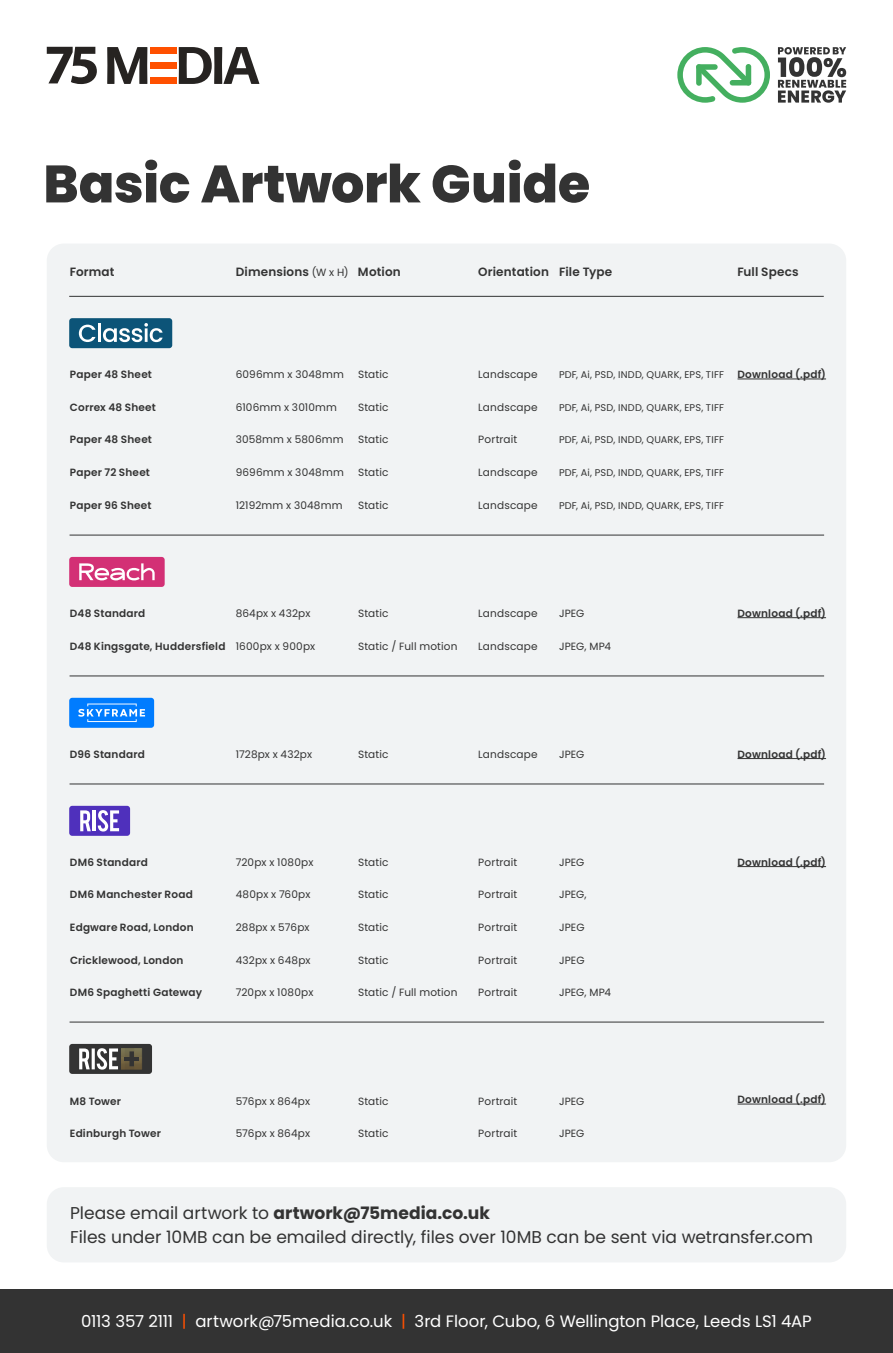
<style>
.page{position:relative;width:893px;height:1353px;background:#fff}
.page>*{position:absolute;margin:0;border:0;box-sizing:border-box;transform-origin:0 0}
.t1{font:800 52.5px "Poppins";letter-spacing:-.005em;color:#333}
.t2{font:17.1px/24px "Poppins";color:#333}
.t3{font:16.5px "Poppins";color:#fff}
.t4{font:600 12px "Poppins";letter-spacing:.015em;color:#333}
.t5{font:10.5px "Poppins";letter-spacing:.015em;color:#333}
.t6{font:600 10.5px "Poppins";letter-spacing:.02em;color:#333}
.t7{font:9.75px "Poppins";letter-spacing:.02em;color:#333}
.s1{font-weight:400;font-size:10.5px}
.s2{font-weight:400}
.s3{font-weight:700}
.s4{color:#ff5000}
</style>
<div class="page">
<svg style="left:47px;top:47px;width:50px;height:37px"></svg>
<svg style="left:107px;top:47px;width:40px;height:37px"></svg>
<svg style="left:179px;top:47px;width:33px;height:37px"></svg>
<div style="left:214px;top:47px;width:8px;height:37px;background:#262321"></div>
<svg style="left:223px;top:47px;width:36px;height:37px"></svg>
<div style="left:150px;top:62px;width:26px;height:6px;background:#ff5000"></div>
<div style="left:150px;top:47px;width:26px;height:6px;background:#ff5000"></div>
<div style="left:150px;top:78px;width:26px;height:6px;background:#ff5000"></div>
<div style="left:0;top:1289px;width:893px;height:64px;background:#333"></div>
<div style="left:47px;top:243px;width:799px;height:919px;background:#f1f3f4;border-radius:17px"></div>
<svg style="left:677px;top:47px;width:93px;height:56px"></svg>
<svg style="left:778px;top:47px;width:68px;height:56px"></svg>
<div style="left:47px;top:1187px;width:799px;height:75px;background:#f1f3f4;border-radius:17px"></div>
<hr style="left:69px;top:296px;width:755px;height:1px;background:#333">
<div style="left:69px;top:318px;width:103px;height:30px;background:#0c5478;border-radius:3px"></div>
<svg style="left:79px;top:325px;width:16px;height:17px"></svg>
<hr style="left:98px;top:324px;width:3px;height:18px;background:#fff">
<svg style="left:103px;top:323px;width:60px;height:19px"></svg>
<hr style="left:70px;top:535px;width:754px;height:1px;background:#333">
<hr style="left:737px;top:379px;width:89px;height:1px;background:#333">
<hr style="left:737px;top:1103px;width:89px;height:1px;background:#333">
<hr style="left:70px;top:675px;width:754px;height:1px;background:#333">
<hr style="left:737px;top:617px;width:89px;height:1px;background:#333">
<div style="left:69px;top:557px;width:96px;height:30px;background:#d33075;border-radius:3px"></div>
<svg style="left:79px;top:563px;width:76px;height:17px"></svg>
<hr style="left:70px;top:783px;width:754px;height:1px;background:#333">
<hr style="left:737px;top:758px;width:89px;height:1px;background:#333">
<div style="left:69px;top:698px;width:85px;height:30px;background:#007cff;border-radius:3px"></div>
<svg style="left:78px;top:703px;width:67px;height:19px"></svg>
<div style="left:69px;top:1044px;width:83px;height:30px;background:#333;border-radius:3px"></div>
<svg style="left:79px;top:1048px;width:63px;height:21px"></svg>
<hr style="left:70px;top:1022px;width:754px;height:1px;background:#333">
<hr style="left:737px;top:866px;width:89px;height:1px;background:#333">
<div style="left:69px;top:806px;width:61px;height:30px;background:#4f30bc;border-radius:3px"></div>
<svg style="left:80px;top:810px;width:11px;height:21px"></svg>
<hr style="left:93px;top:810px;width:3px;height:21px;background:#fff">
<svg style="left:98px;top:810px;width:21px;height:21px"></svg>
<h1 class="t1" style="left:43px;top:154px;width:548px">Basic Artwork Guide</h1>
<p class="t4" style="left:70px;top:265px;width:46px">Format</p>
<p class="t4" style="left:236px;top:265px;width:167px">Dimensions <span class="s1">(W x H)</span> Motion</p>
<p class="t4" style="left:478px;top:265px;width:135px">Orientation File Type</p>
<p class="t4" style="left:737px;top:265px;width:63px">Full Specs</p>
<p class="t6" style="left:70px;top:368px;width:84px">Paper 48 Sheet</p>
<p class="t5" style="left:236px;top:368px;width:110px">6096mm x 3048mm</p>
<p class="t5" style="left:358px;top:368px;width:32px">Static</p>
<p class="t5" style="left:478px;top:368px;width:61px">Landscape</p>
<p class="t7" style="left:559px;top:369px;width:167px">PDF, Ai, PSD, INDD, QUARK, EPS, TIFF</p>
<p class="t6" style="left:737px;top:368px;width:90px">Download (.pdf)</p>
<p class="t6" style="left:70px;top:401px;width:87px">Correx 48 Sheet</p>
<p class="t5" style="left:236px;top:401px;width:103px">6106mm x 3010mm</p>
<p class="t5" style="left:358px;top:401px;width:32px">Static</p>
<p class="t5" style="left:478px;top:401px;width:61px">Landscape</p>
<p class="t7" style="left:559px;top:402px;width:167px">PDF, Ai, PSD, INDD, QUARK, EPS, TIFF</p>
<p class="t6" style="left:70px;top:434px;width:84px">Paper 48 Sheet</p>
<p class="t5" style="left:236px;top:434px;width:109px">3058mm x 5806mm</p>
<p class="t5" style="left:358px;top:434px;width:32px">Static</p>
<p class="t5" style="left:478px;top:434px;width:41px">Portrait</p>
<p class="t7" style="left:559px;top:434px;width:167px">PDF, Ai, PSD, INDD, QUARK, EPS, TIFF</p>
<p class="t6" style="left:70px;top:466px;width:82px">Paper 72 Sheet</p>
<p class="t5" style="left:236px;top:466px;width:110px">9696mm x 3048mm</p>
<p class="t5" style="left:358px;top:466px;width:32px">Static</p>
<p class="t5" style="left:478px;top:466px;width:61px">Landscape</p>
<p class="t7" style="left:559px;top:467px;width:167px">PDF, Ai, PSD, INDD, QUARK, EPS, TIFF</p>
<p class="t6" style="left:70px;top:499px;width:83px">Paper 96 Sheet</p>
<p class="t5" style="left:236px;top:499px;width:108px">12192mm x 3048mm</p>
<p class="t5" style="left:358px;top:499px;width:32px">Static</p>
<p class="t5" style="left:478px;top:499px;width:61px">Landscape</p>
<p class="t7" style="left:559px;top:499px;width:167px">PDF, Ai, PSD, INDD, QUARK, EPS, TIFF</p>
<p class="t6" style="left:70px;top:607px;width:77px">D48 Standard</p>
<p class="t5" style="left:236px;top:607px;width:76px">864px x 432px</p>
<p class="t5" style="left:358px;top:607px;width:32px">Static</p>
<p class="t5" style="left:478px;top:607px;width:61px">Landscape</p>
<p class="t5" style="left:559px;top:607px;width:27px">JPEG</p>
<p class="t6" style="left:737px;top:607px;width:90px">Download (.pdf)</p>
<p class="t6" style="left:70px;top:640px;width:247px">D48 Kingsgate, Huddersfield <span class="s2">1600px x 900px</span></p>
<p class="t5" style="left:358px;top:640px;width:101px">Static / Full motion</p>
<p class="t5" style="left:478px;top:640px;width:61px">Landscape</p>
<p class="t5" style="left:559px;top:640px;width:54px">JPEG, MP4</p>
<p class="t6" style="left:70px;top:748px;width:76px">D96 Standard</p>
<p class="t5" style="left:236px;top:748px;width:78px">1728px x 432px</p>
<p class="t5" style="left:358px;top:748px;width:32px">Static</p>
<p class="t5" style="left:478px;top:748px;width:61px">Landscape</p>
<p class="t5" style="left:559px;top:748px;width:27px">JPEG</p>
<p class="t6" style="left:737px;top:748px;width:90px">Download (.pdf)</p>
<p class="t6" style="left:70px;top:856px;width:80px">DM6 Standard</p>
<p class="t5" style="left:236px;top:856px;width:79px">720px x 1080px</p>
<p class="t5" style="left:358px;top:856px;width:32px">Static</p>
<p class="t5" style="left:478px;top:856px;width:41px">Portrait</p>
<p class="t5" style="left:559px;top:856px;width:27px">JPEG</p>
<p class="t6" style="left:737px;top:856px;width:90px">Download (.pdf)</p>
<p class="t6" style="left:70px;top:888px;width:124px">DM6 Manchester Road</p>
<p class="t5" style="left:236px;top:888px;width:76px">480px x 760px</p>
<p class="t5" style="left:358px;top:888px;width:32px">Static</p>
<p class="t5" style="left:478px;top:888px;width:41px">Portrait</p>
<p class="t5" style="left:559px;top:888px;width:29px">JPEG,</p>
<p class="t6" style="left:70px;top:921px;width:125px">Edgware Road, London</p>
<p class="t5" style="left:236px;top:921px;width:75px">288px x 576px</p>
<p class="t5" style="left:358px;top:921px;width:32px">Static</p>
<p class="t5" style="left:478px;top:921px;width:41px">Portrait</p>
<p class="t5" style="left:559px;top:921px;width:27px">JPEG</p>
<p class="t6" style="left:70px;top:954px;width:115px">Cricklewood, London</p>
<p class="t5" style="left:236px;top:954px;width:76px">432px x 648px</p>
<p class="t5" style="left:358px;top:954px;width:32px">Static</p>
<p class="t5" style="left:478px;top:954px;width:41px">Portrait</p>
<p class="t5" style="left:559px;top:954px;width:27px">JPEG</p>
<p class="t6" style="left:70px;top:986px;width:134px">DM6 Spaghetti Gateway</p>
<p class="t5" style="left:236px;top:986px;width:79px">720px x 1080px</p>
<p class="t5" style="left:358px;top:986px;width:101px">Static / Full motion</p>
<p class="t5" style="left:478px;top:986px;width:41px">Portrait</p>
<p class="t5" style="left:559px;top:986px;width:54px">JPEG, MP4</p>
<p class="t6" style="left:70px;top:1095px;width:53px">M8 Tower</p>
<p class="t5" style="left:236px;top:1095px;width:76px">576px x 864px</p>
<p class="t5" style="left:358px;top:1095px;width:32px">Static</p>
<p class="t5" style="left:478px;top:1095px;width:41px">Portrait</p>
<p class="t5" style="left:559px;top:1095px;width:27px">JPEG</p>
<p class="t6" style="left:737px;top:1093px;width:90px">Download (.pdf)</p>
<p class="t6" style="left:70px;top:1127px;width:92px">Edinburgh Tower</p>
<p class="t5" style="left:236px;top:1127px;width:76px">576px x 864px</p>
<p class="t5" style="left:358px;top:1127px;width:32px">Static</p>
<p class="t5" style="left:478px;top:1127px;width:41px">Portrait</p>
<p class="t5" style="left:559px;top:1127px;width:27px">JPEG</p>
<h2 class="t2" style="left:70px;top:1201px;width:744px">Please email artwork to <span class="s3">artwork@75media.co.uk<br></span>Files under 10MB can be emailed directly, files over 10MB can be sent via wetransfer.com</h2>
<h3 class="t3" style="left:81px;top:1312px;width:732px">0113 357 2111 <span class="s4">|</span> artwork@75media.co.uk <span class="s4">|</span> 3rd Floor, Cubo, 6 Wellington Place, Leeds LS1 4AP</h3>
</div>
